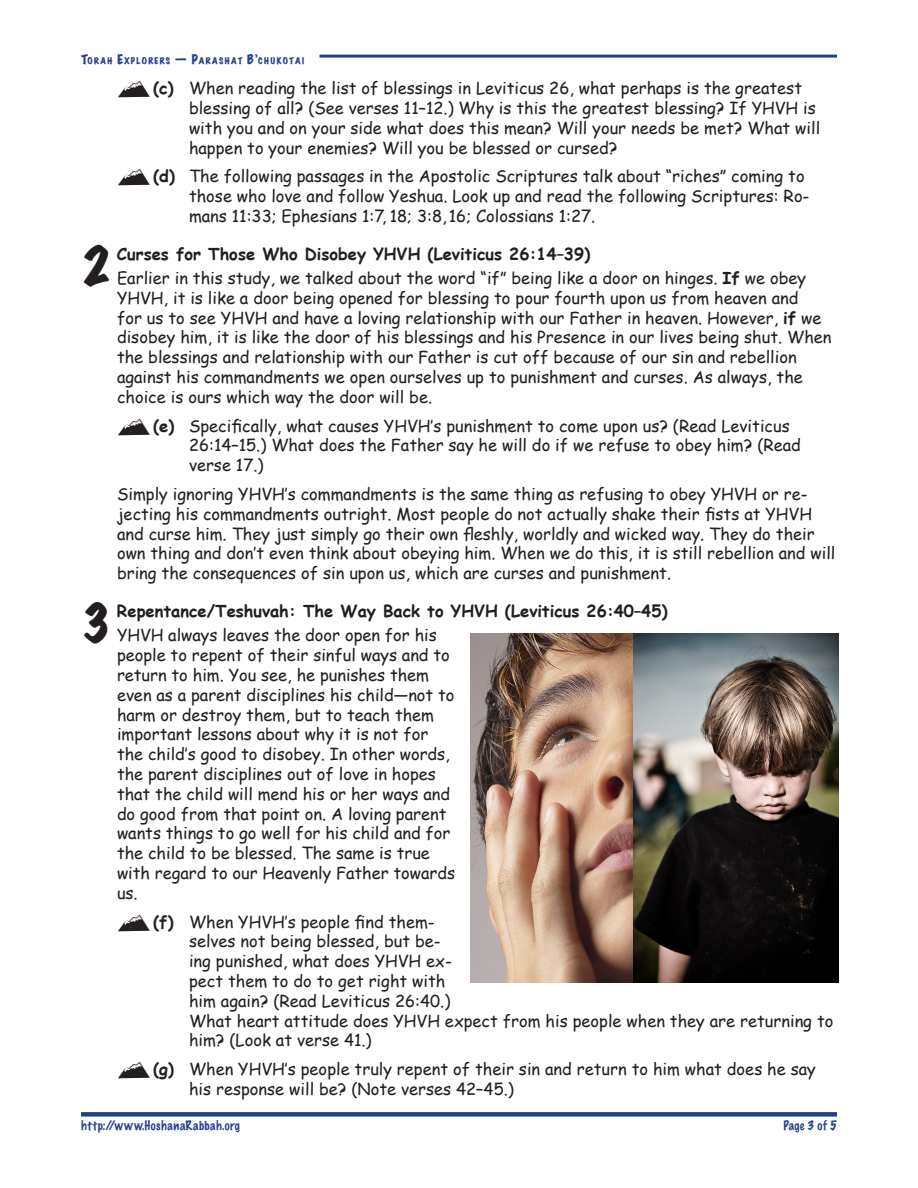
<style>
.page{position:relative;width:918px;height:1188px;background:#fff}
.page>*{position:absolute;margin:0;border:0;box-sizing:border-box;transform-origin:0 0}
.TE___hanging_indent{font:expanded 46.5px "Marker Felt";color:#231f20}
.TE_indent_left_2p{font:16.5px/19.8px "Comic Sans MS";color:#231f20}
.TE_Lists_MTN_dbat{font:16.5px/19.8px "Comic Sans MS";color:#231f20}
.TE___hanging_indent-2{font:700 16.5px "Comic Sans MS";color:#231f20}
.t1{font:100 12px "Marker Felt";letter-spacing:.045em;color:#253f8e}
.t2{font:expanded 8.4px "Marker Felt";letter-spacing:.16em;color:#253f8e}
.s1{font-size:12px}
.s2{font-family:"Outfitters"}
.s3{font-weight:700}
</style>
<div class="page">
<div style="left:81px;top:1112px;width:756px;height:5px;background:#253f8e"></div>
<hr style="left:320px;top:55px;width:517px;height:3px;background:#253f8e">
<img style="left:633px;top:633px;width:205px;height:349px">
<img style="left:470px;top:633px;width:163px;height:349px">
<p class="t2" style="left:81px;top:54px;width:225px"><span class="s1">T</span>ORAH <span class="s1">E</span>XPLORERS <span class="s1">— P</span>ARASHAT <span class="s1">B’</span>CHUKOTAI</p>
<p class="TE_Lists_MTN_dbat" style="left:189px;top:78px;width:633px;text-indent:-72px"><span class="s2">X</span><span class="s3">(c)</span> When reading the list of blessings in Leviticus 26, what perhaps is the greatest blessing of all? (See verses 11–12.) Why is this the greatest blessing? If YHVH is with you and on your side what does this mean? Will your needs be met? What will happen to your enemies? Will you be blessed or cursed?</p>
<p class="TE_Lists_MTN_dbat" style="left:189px;top:166px;width:622px;text-indent:-72px"><span class="s2">X</span><span class="s3">(d)</span> The following passages in the Apostolic Scriptures talk about “riches” coming to those who love and follow Yeshua. Look up and read the following Scriptures: Ro&shy;mans 11:33; Ephesians 1:7, 18; 3:8, 16; Colossians 1:27.</p>
<p class="TE___hanging_indent" style="left:81px;top:232px;width:32px">2</p>
<p class="TE___hanging_indent-2" style="left:117px;top:242px;width:475px">Curses for Those Who Disobey YHVH (Leviticus 26:14–39)</p>
<p class="TE_indent_left_2p" style="left:117px;top:268px;width:716px">Earlier in this study, we talked about the word “if” being like a door on hinges. <span class="s3">If</span> we obey YHVH, it is like a door being opened for blessing to pour fourth upon us from heaven and<br>for us to see YHVH and have a loving relationship with our Father in heaven. However, <span class="s3">if</span> we disobey him, it is like the door of his blessings and his Presence in our lives being shut. When the blessings and relationship with our Father is cut off because of our sin and rebellion against his commandments we open ourselves up to punishment and curses. As always, the choice is ours which way the door will be.</p>
<p class="TE_Lists_MTN_dbat" style="left:189px;top:415px;width:613px;text-indent:-72px"><span class="s2">X</span><span class="s3">(e)</span> Specifically, what causes YHVH’s punishment to come upon us? (Read Leviticus<br>26:14–15.) What does the Father say he will do if we refuse to obey him? (Read verse 17.)</p>
<p class="TE_indent_left_2p" style="left:117px;top:484px;width:720px">Simply ignoring YHVH’s commandments is the same thing as refusing to obey YHVH or re&shy;jecting his commandments outright. Most people do not actually shake their fists at YHVH and curse him. They just simply go their own fleshly, worldly and wicked way. They do their own thing and don’t even think about obeying him. When we do this, it is still rebellion and will bring the consequences of sin upon us, which are curses and punishment.</p>
<p class="TE___hanging_indent" style="left:81px;top:589px;width:32px">3</p>
<p class="TE___hanging_indent-2" style="left:117px;top:599px;width:552px">Repentance/Teshuvah: The Way Back to YHVH (Leviticus 26:40–45)</p>
<p class="TE_indent_left_2p" style="left:117px;top:625px;width:340px">YHVH always leaves the door open for his people to repent of their sinful ways and to return to him. You see, he punishes them even as a parent disciplines his child—not to harm or destroy them, but to teach them important lessons about why it is not for the child’s good to disobey. In other words, the parent disciplines out of love in hopes that the child will mend his or her ways and do good from that point on. A loving parent wants things to go well for his child and for the child to be blessed. The same is true with regard to our Heavenly Father towards us.</p>
<p class="TE_Lists_MTN_dbat" style="left:189px;top:911px;width:646px;text-indent:-72px"><span class="s2">X</span><span class="s3">(f)</span> When YHVH’s people find them-<br>selves not being blessed, but be-<br>ing punished, what does YHVH ex-<br>pect them to do to get right with<br>him again? (Read Leviticus 26:40.)<br>What heart attitude does YHVH expect from his people when they are returning to him? (Look at verse 41.)</p>
<p class="TE_Lists_MTN_dbat" style="left:189px;top:1059px;width:628px;text-indent:-72px"><span class="s2">X</span><span class="s3">(g)</span> When YHVH’s people truly repent of their sin and return to him what does he say his response will be? (Note verses 42–45.)</p>
<p class="t1" style="left:81px;top:1117px;width:161px">http://www.HoshanaRabbah.org</p>
<p class="t1" style="left:783px;top:1117px;width:55px">Page 3 of 5</p>
</div>
